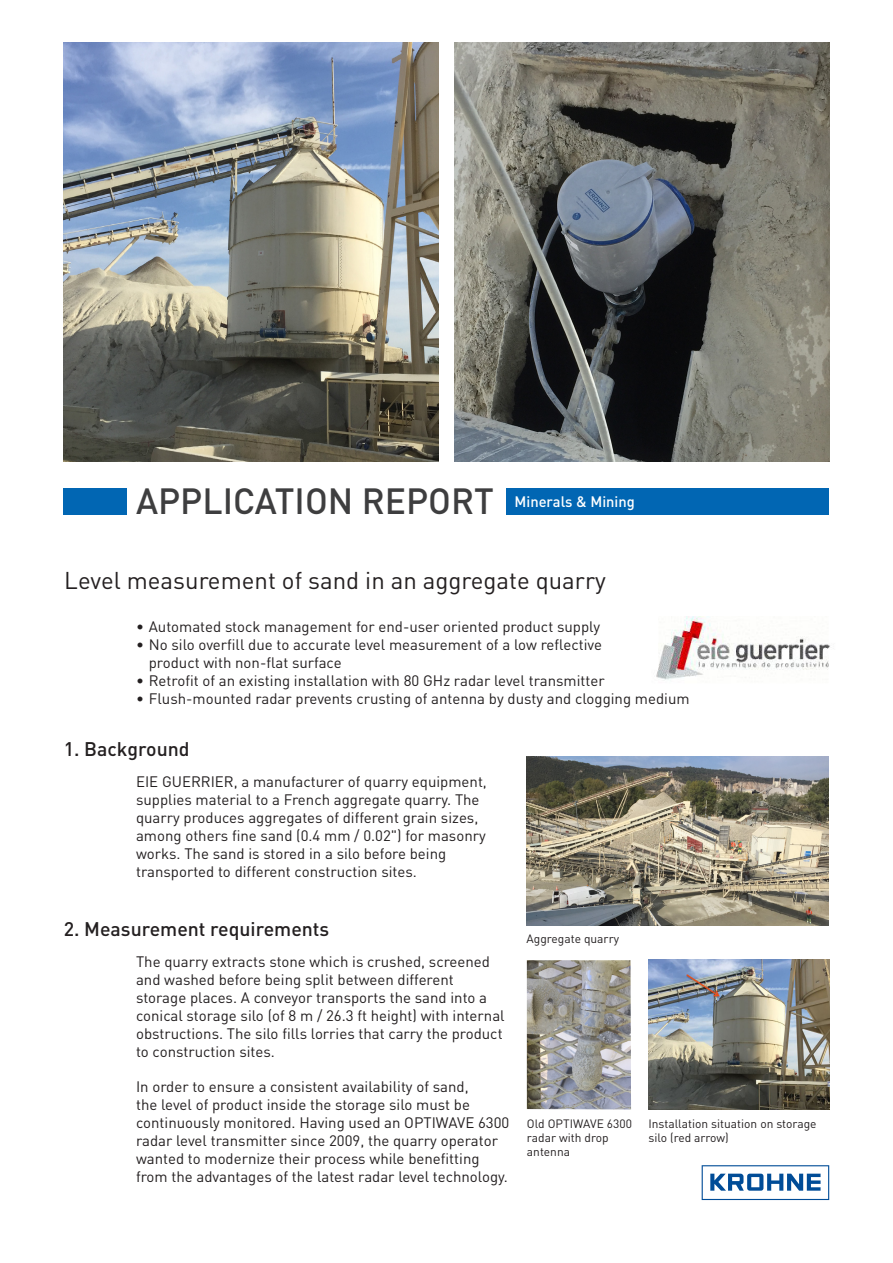
<style>
.page{position:relative;width:893px;height:1263px;background:#fff}
.page>*{position:absolute;margin:0;border:0;box-sizing:border-box;transform-origin:0 0}
.t1{font:500 36px "DIN Pro";color:#3e3e3f}
.t2{font:24px "DIN Pro";color:#231f20}
.t3{font:500 19.5px "DIN Pro";color:#231f20}
.t4{font:15px/18px "DIN Pro";color:#231f20}
.t5{font:500 15px "DIN Pro";color:#fff}
.t6{font:12px/14.4px "DIN Pro";color:#231f20}
</style>
<div class="page">
<div style="left:64px;top:488px;width:765px;height:26px;background:#0166b3"></div>
<div style="left:128px;top:487px;width:378px;height:34px;background:#fff"></div>
<img style="left:455px;top:42px;width:374px;height:419px">
<img style="left:64px;top:42px;width:374px;height:419px">
<img style="left:656px;top:616px;width:174px;height:64px">
<img style="left:527px;top:757px;width:302px;height:169px">
<svg style="left:702px;top:1165px;width:127px;height:35px"></svg>
<img style="left:648px;top:960px;width:181px;height:149px">
<img style="left:527px;top:960px;width:104px;height:149px">
<h1 class="t1" style="left:136px;top:477px;width:359px">APPLICATION REPORT</h1>
<p class="t5" style="left:514px;top:491px;width:122px">Minerals &amp; Mining</p>
<h2 class="t2" style="left:64px;top:564px;width:543px">Level measurement of sand in an aggregate quarry</h2>
<p class="t4" style="left:136px;top:617px;width:465px">• Automated stock management for end-user oriented product supply</p>
<p class="t4" style="left:149px;top:635px;width:455px;text-indent:-13px">• No silo overfill due to accurate level measurement of a low reflective product with non-flat surface</p>
<p class="t4" style="left:136px;top:671px;width:470px">• Retrofit of an existing installation with 80 GHz radar level transmitter</p>
<p class="t4" style="left:136px;top:689px;width:555px">• Flush-mounted radar prevents crusting of antenna by dusty and clogging medium</p>
<h3 class="t3" style="left:64px;top:736px;width:127px">1. Background</h3>
<p class="t4" style="left:136px;top:772px;width:352px">EIE GUERRIER, a manufacturer of quarry equipment, supplies material to a French aggregate quarry. The quarry produces aggregates of different grain sizes, among others fine sand (0.4 mm / 0.02") for masonry works. The sand is stored in a silo before being transported to different construction sites.</p>
<h3 class="t3" style="left:64px;top:916px;width:267px">2. Measurement requirements</h3>
<p class="t4" style="left:136px;top:952px;width:370px">The quarry extracts stone which is crushed, screened and washed before being split between different storage places. A conveyor transports the sand into a conical storage silo (of 8 m / 26.3 ft height) with internal obstructions. The silo fills lorries that carry the product to construction sites.</p>
<p class="t4" style="left:136px;top:1076px;width:375px">In order to ensure a consistent availability of sand,<br>the level of product inside the storage silo must be continuously monitored. Having used an OPTIWAVE 6300 radar level transmitter since 2009, the quarry operator wanted to modernize their process while benefitting from the advantages of the latest radar level technology.</p>
<p class="t6" style="left:527px;top:931px;width:94px">Aggregate quarry</p>
<p class="t6" style="left:527px;top:1115px;width:107px">Old OPTIWAVE 6300 radar with drop antenna</p>
<p class="t6" style="left:648px;top:1115px;width:170px">Installation situation on storage silo (red arrow)</p>
</div>
